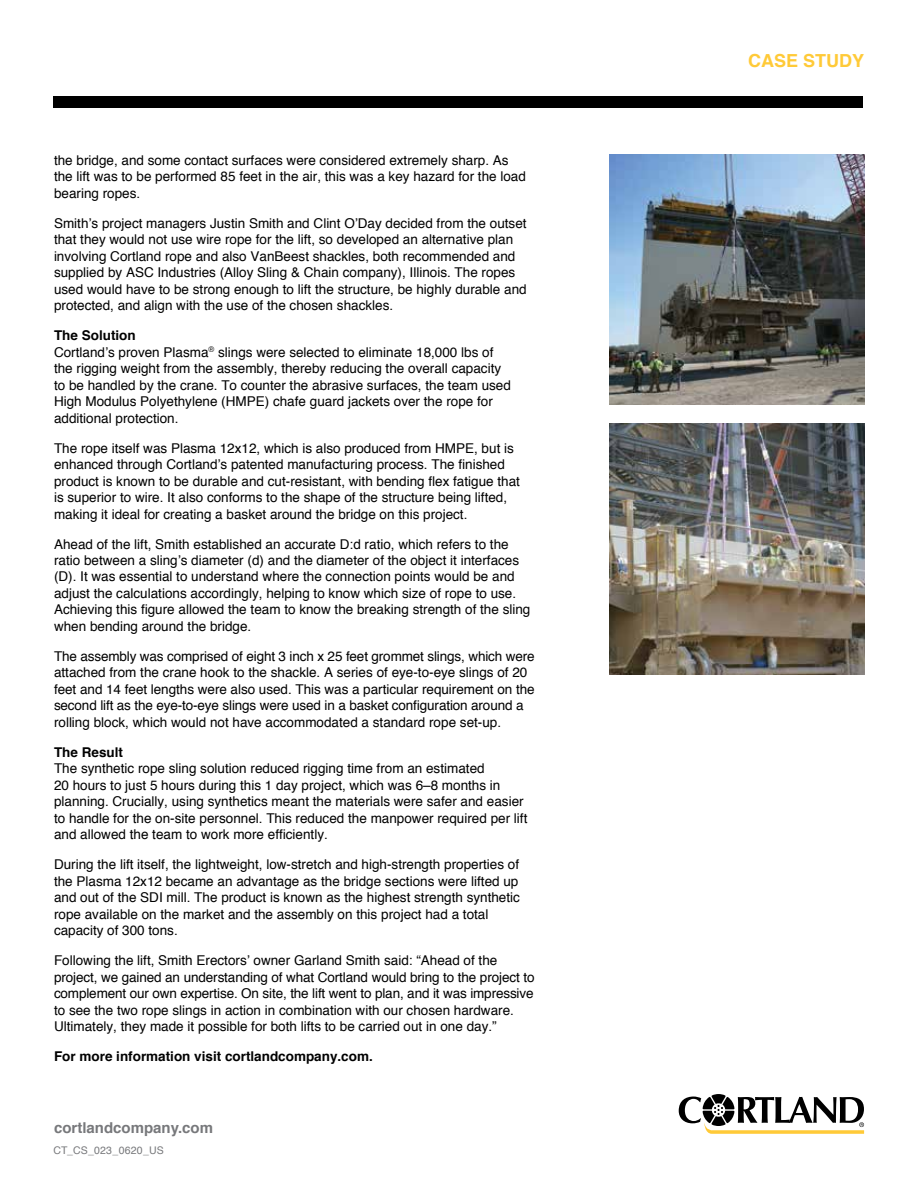
<style>
.page{position:relative;width:918px;height:1188px;background:#fff}
.page>*{position:absolute;margin:0;border:0;box-sizing:border-box;transform-origin:0 0}
.t1{font:700 18px "Helvetica";color:#ffca38}
.t2{font:700 15px "Helvetica";color:#77787b}
.t3{font:13.5px/16.5px "Helvetica";color:#000}
.t4{font:700 13.5px "Helvetica";color:#000}
.t5{font:10.5px "Helvetica";letter-spacing:.015em;color:#77787b}
.s1{font-weight:700}
</style>
<div class="page">
<div style="left:53px;top:96px;width:810px;height:11px;background:#000"></div>
<svg style="left:679px;top:1094px;width:185px;height:40px"></svg>
<img style="left:609px;top:424px;width:255px;height:250px">
<img style="left:609px;top:154px;width:255px;height:251px">
<p class="t3" style="left:54px;top:152px;width:473px">the bridge, and some contact surfaces were considered extremely sharp. As the lift was to be performed 85 feet in the air, this was a key hazard for the load bearing ropes.</p>
<p class="t3" style="left:54px;top:215px;width:474px">Smith’s project managers Justin Smith and Clint O’Day decided from the outset that they would not use wire rope for the lift, so developed an alternative plan involving Cortland rope and also VanBeest shackles, both recommended and supplied by ASC Industries (Alloy Sling &amp; Chain company), Illinois. The ropes used would have to be strong enough to lift the structure, be highly durable and protected, and align with the use of the chosen shackles.</p>
<p class="t3" style="left:54px;top:327px;width:459px"><span class="s1">The Solution<br></span>Cortland’s proven Plasma<sup>®</sup> slings were selected to eliminate 18,000 lbs of the rigging weight from the assembly, thereby reducing the overall capacity to be handled by the crane. To counter the abrasive surfaces, the team used High Modulus Polyethylene (HMPE) chafe guard jackets over the rope for additional protection.</p>
<p class="t3" style="left:54px;top:440px;width:467px">The rope itself was Plasma 12x12, which is also produced from HMPE, but is enhanced through Cortland’s patented manufacturing process. The finished product is known to be durable and cut-resistant, with bending flex fatigue that is superior to wire. It also conforms to the shape of the structure being lifted, making it ideal for creating a basket around the bridge on this project.</p>
<p class="t3" style="left:54px;top:536px;width:478px">Ahead of the lift, Smith established an accurate D:d ratio, which refers to the ratio between a sling’s diameter (d) and the diameter of the object it interfaces (D). It was essential to understand where the connection points would be and adjust the calculations accordingly, helping to know which size of rope to use.<br>Achieving this figure allowed the team to know the breaking strength of the sling when bending around the bridge.</p>
<p class="t3" style="left:54px;top:648px;width:482px">The assembly was comprised of eight 3 inch x 25 feet grommet slings, which were attached from the crane hook to the shackle. A series of eye-to-eye slings of 20 feet and 14 feet lengths were also used. This was a particular requirement on the second lift as the eye-to-eye slings were used in a basket configuration around a rolling block, which would not have accommodated a standard rope set-up.</p>
<p class="t4" style="left:54px;top:741px;width:71px">The Result</p>
<p class="t3" style="left:54px;top:761px;width:475px">The synthetic rope sling solution reduced rigging time from an estimated<br>20 hours to just 5 hours during this 1 day project, which was 6–8 months in planning. Crucially, using synthetics meant the materials were safer and easier to handle for the on-site personnel. This reduced the manpower required per lift and allowed the team to work more efficiently.</p>
<p class="t3" style="left:54px;top:857px;width:467px">During the lift itself, the lightweight, low-stretch and high-strength properties of the Plasma 12x12 became an advantage as the bridge sections were lifted up and out of the SDI mill. The product is known as the highest strength synthetic rope available on the market and the assembly on this project had a total capacity of 300 tons.</p>
<p class="t3" style="left:54px;top:953px;width:482px">Following the lift, Smith Erectors’ owner Garland Smith said: “Ahead of the project, we gained an understanding of what Cortland would bring to the project to complement our own expertise. On site, the lift went to plan, and it was impressive to see the two rope slings in action in combination with our chosen hardware.<br>Ultimately, they made it possible for both lifts to be carried out in one day.”</p>
<p class="t4" style="left:54px;top:1046px;width:320px">For more information visit cortlandcompany.com.</p>
<p class="t2" style="left:54px;top:1116px;width:160px">cortlandcompany.com</p>
<p class="t5" style="left:53px;top:1142px;width:112px">CT_CS_023_0620_US</p>
<h1 class="t1" style="left:748px;top:47px;width:118px">CASE STUDY</h1>
</div>
